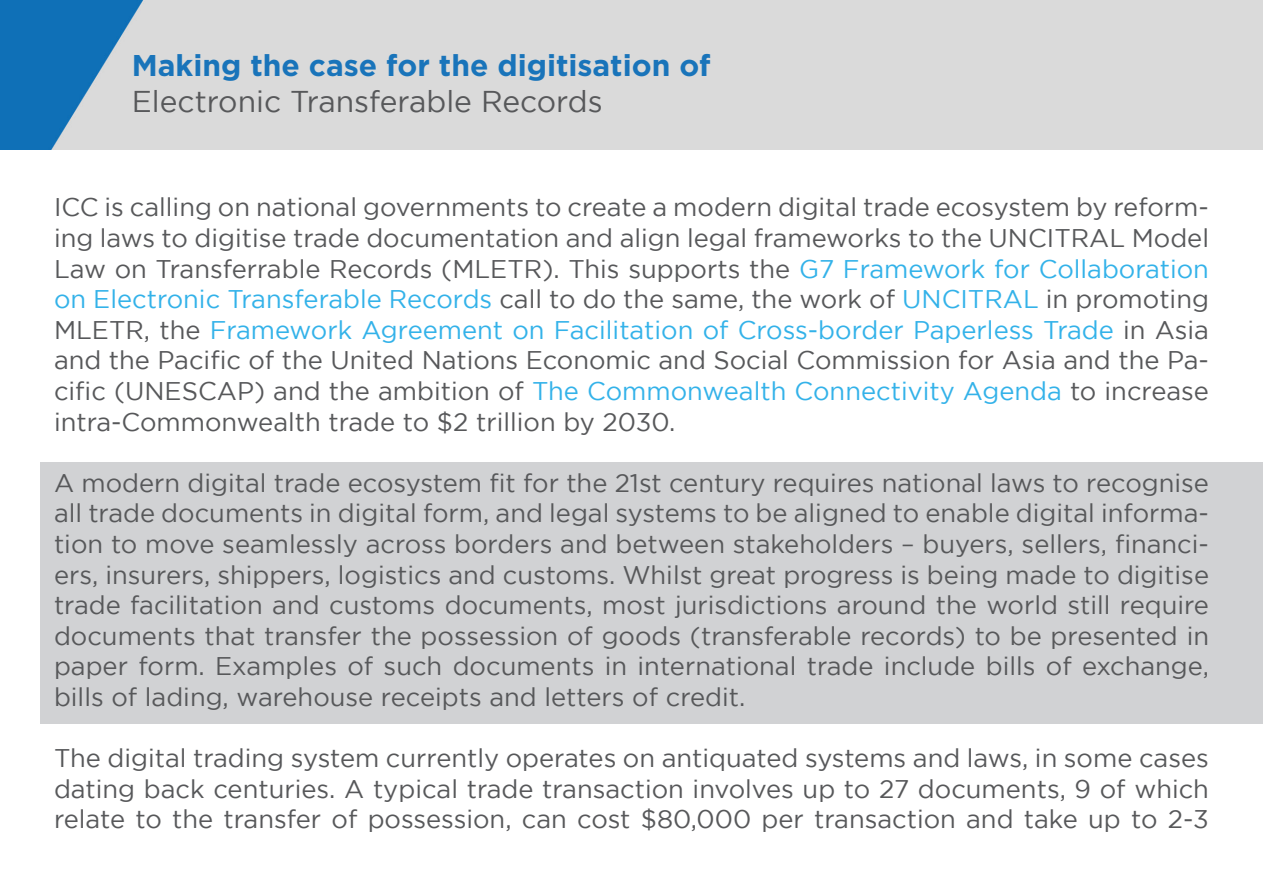
<style>
.page{position:relative;width:1263px;height:893px;background:#fff}
.page>*{position:absolute;margin:0;border:0;box-sizing:border-box;transform-origin:0 0}
.t1{font:700 30px "Gotham";color:#1974ba}
.SUB_Title{font:30px "Gotham";color:#57585a}
.Text{font:25.5px/30.6px "Gotham";color:#57585a;text-align:justify}
.s1{color:#33b2e9}
</style>
<div class="page">
<img style="left:0;top:0;width:1263px;height:149px">
<div style="left:40px;top:462px;width:1223px;height:262px;background:#d1d2d4"></div>
<p class="t1" style="left:132px;top:48px;width:580px">Making the case for the digitisation of</p>
<p class="SUB_Title" style="left:132px;top:85px;width:472px">Electronic Transferable Records</p>
<p class="Text" style="left:54px;top:192px;width:1156px">ICC is calling on national governments to create a modern digital trade ecosystem by reform&shy;ing laws to digitise trade documentation and align legal frameworks to the UNCITRAL Model Law on Transferrable Records (MLETR). This supports the <span class="s1">G7 Framework for Collaboration on Electronic Transferable Records</span> call to do the same, the work of <span class="s1">UNCITRAL</span> in promoting MLETR, the <span class="s1">Framework Agreement on Facilitation of Cross-border Paperless Trade</span> in Asia and the Pacific of the United Nations Economic and Social Commission for Asia and the Pa&shy;cific (UNESCAP) and the ambition of <span class="s1">The Commonwealth Connectivity Agenda</span> to increase intra-Commonwealth trade to $2 trillion by 2030.</p>
<p class="Text" style="left:54px;top:467px;width:1156px">A modern digital trade ecosystem fit for the 21st century requires national laws to recognise all trade documents in digital form, and legal systems to be aligned to enable digital informa&shy;tion to move seamlessly across borders and between stakeholders – buyers, sellers, financi&shy;ers, insurers, shippers, logistics and customs. Whilst great progress is being made to digitise trade facilitation and customs documents, most jurisdictions around the world still require documents that transfer the possession of goods (transferable records) to be presented in paper form. Examples of such documents in international trade include bills of exchange, bills of lading, warehouse receipts and letters of credit.</p>
<p class="Text" style="left:54px;top:742px;width:1156px">The digital trading system currently operates on antiquated systems and laws, in some cases dating back centuries. A typical trade transaction involves up to 27 documents, 9 of which relate to the transfer of possession, can cost $80,000 per transaction and take up to 2-3</p>
</div>
